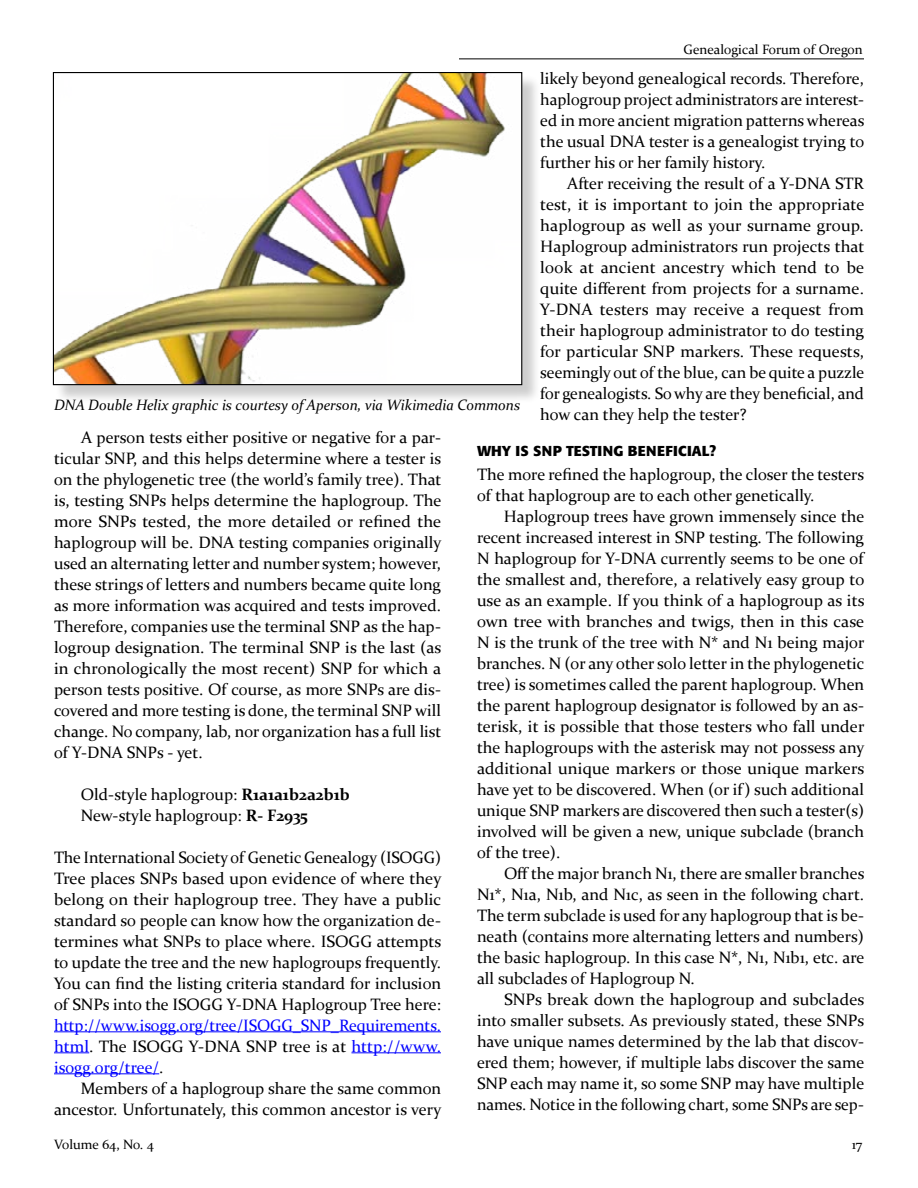
<style>
.page{position:relative;width:918px;height:1188px;background:#fff}
.page>*{position:absolute;margin:0;border:0;box-sizing:border-box;transform-origin:0 0}
.T1_Text{font:16.5px/21px "Constantia";color:#000;text-align:justify}
.T2_Text_no_indent{font:16.5px/21px "Constantia";color:#000;text-align:justify}
.PC1_Photo_Caption{font:italic 15px "Constantia";color:#000}
.S1_Subhead{font:700 14.25px "Formata";letter-spacing:.02em;color:#000}
.t1{font:13.5px "Constantia";color:#000}
.s1{font-weight:700}
.s2{color:#00f}
</style>
<div class="page">
<hr style="left:459px;top:58px;width:405px;height:1px;background:#000">
<hr style="left:54px;top:1031px;width:387px;height:1px;background:#00f">
<hr style="left:54px;top:1052px;width:35px;height:1px;background:#00f">
<hr style="left:351px;top:1052px;width:90px;height:1px;background:#00f">
<hr style="left:54px;top:1073px;width:105px;height:1px;background:#00f">
<div style="left:55px;top:75px;width:486px;height:329px;background:#000;opacity:.2"></div>
<img style="left:55px;top:74px;width:465px;height:309px">
<div style="left:53px;top:72px;width:469px;height:313px;border:1px solid #000"></div>
<p class="t1" style="left:684px;top:40px;width:181px">Genealogical Forum of Oregon</p>
<p class="T1_Text" style="left:540px;top:68px;width:326px">likely beyond genealogical records. Therefore, haplogroup project administrators are interest&shy;ed in more ancient migration patterns whereas the usual DNA tester is a genealogist trying to further his or her family history.</p>
<p class="T1_Text" style="left:540px;top:173px;width:326px;text-indent:27px">After receiving the result of a Y-DNA STR test, it is important to join the appropriate haplogroup as well as your surname group.<br>Haplogroup administrators run projects that look at ancient ancestry which tend to be quite different from projects for a surname.<br>Y-DNA testers may receive a request from their haplogroup administrator to do testing for particular SNP markers. These requests, seemingly out of the blue, can be quite a puzzle for genealogists. So why are they beneficial, and how can they help the tester?</p>
<p class="S1_Subhead" style="left:477px;top:442px;width:241px">WHY IS SNP TESTING BENEFICIAL?</p>
<p class="T2_Text_no_indent" style="left:477px;top:464px;width:389px">The more refined the haplogroup, the closer the testers of that haplogroup are to each other genetically.</p>
<p class="T1_Text" style="left:477px;top:506px;width:389px;text-indent:27px">Haplogroup trees have grown immensely since the recent increased interest in SNP testing. The following N haplogroup for Y-DNA currently seems to be one of the smallest and, therefore, a relatively easy group to use as an example. If you think of a haplogroup as its own tree with branches and twigs, then in this case N is the trunk of the tree with N* and N1 being major branches. N (or any other solo letter in the phylogenetic tree) is sometimes called the parent haplogroup. When the parent haplogroup designator is followed by an as&shy;terisk, it is possible that those testers who fall under the haplogroups with the asterisk may not possess any additional unique markers or those unique markers have yet to be discovered. When (or if) such additional unique SNP markers are discovered then such a tester(s) involved will be given a new, unique subclade (branch of the tree).</p>
<p class="T1_Text" style="left:477px;top:863px;width:389px;text-indent:27px">Off the major branch N1, there are smaller branches N1*, N1a, N1b, and N1c, as seen in the following chart.<br>The term subclade is used for any haplogroup that is be&shy;neath (contains more alternating letters and numbers) the basic haplogroup. In this case N*, N1, N1b1, etc. are all subclades of Haplogroup N.</p>
<p class="T1_Text" style="left:477px;top:989px;width:389px;text-indent:27px">SNPs break down the haplogroup and subclades into smaller subsets. As previously stated, these SNPs have unique names determined by the lab that discov&shy;ered them; however, if multiple labs discover the same SNP each may name it, so some SNP may have multiple names. Notice in the following chart, some SNPs are sep-</p>
<p class="PC1_Photo_Caption" style="left:54px;top:395px;width:468px">DNA Double Helix graphic is courtesy of Apers0n, via Wikimedia Commons</p>
<p class="T1_Text" style="left:54px;top:426px;width:389px;text-indent:27px">A person tests either positive or negative for a par&shy;ticular SNP, and this helps determine where a tester is on the phylogenetic tree (the world’s family tree). That is, testing SNPs helps determine the haplogroup. The more SNPs tested, the more detailed or refined the haplogroup will be. DNA testing companies originally used an alternating letter and number system; however, these strings of letters and numbers became quite long as more information was acquired and tests improved.<br>Therefore, companies use the terminal SNP as the hap&shy;logroup designation. The terminal SNP is the last (as in chronologically the most recent) SNP for which a person tests positive. Of course, as more SNPs are dis&shy;covered and more testing is done, the terminal SNP will change. No company, lab, nor organization has a full list of Y-DNA SNPs - yet.</p>
<p class="T1_Text" style="left:81px;top:783px;width:271px">Old-style haplogroup: <span class="s1">R1a1a1b2a2b1b</span></p>
<p class="T1_Text" style="left:81px;top:804px;width:229px">New-style haplogroup: <span class="s1">R- F2935</span></p>
<p class="T2_Text_no_indent" style="left:54px;top:846px;width:389px">The International Society of Genetic Genealogy (ISOGG)<br>Tree places SNPs based upon evidence of where they belong on their haplogroup tree. They have a public standard so people can know how the organization de&shy;termines what SNPs to place where. ISOGG attempts to update the tree and the new haplogroups frequently.<br>You can find the listing criteria standard for inclusion of SNPs into the ISOGG Y-DNA Haplogroup Tree here: <span class="s2">http://www.isogg.org/tree/ISOGG_SNP_Requirements. html</span>. The ISOGG Y-DNA SNP tree is at <span class="s2">http://www. isogg.org/tree/</span>.</p>
<p class="T1_Text" style="left:54px;top:1077px;width:389px;text-align:right">Members of a haplogroup share the same common ancestor. Unfortunately, this common ancestor is very</p>
<p class="t1" style="left:54px;top:1135px;width:102px">Volume 64, No. 4</p>
<p class="t1" style="left:852px;top:1135px;width:12px">17</p>
</div>
